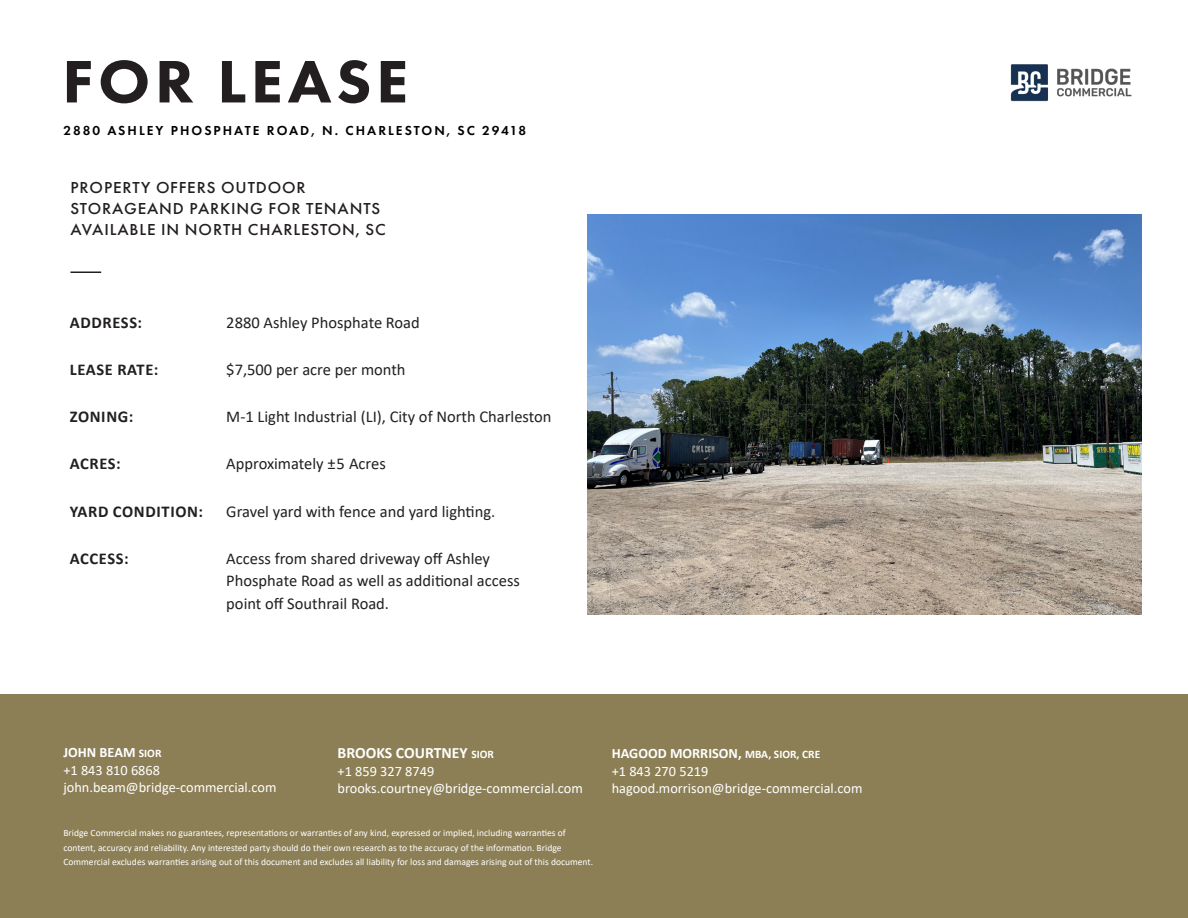
<style>
.page{position:relative;width:1188px;height:918px;background:#fff}
.page>*{position:absolute;margin:0;border:0;box-sizing:border-box;transform-origin:0 0}
.grey_body{font:800 62.1px "Futura PT";letter-spacing:.07em;color:#231f20;scale:1.04 1}
.t1{font:16.5px/22.5px "Calibri";color:#231f20}
.grey_body-2{font:500 16.5px/21px "Futura PT";letter-spacing:.05em;color:#231f20;scale:1.04 1}
.t2{font:700 16.5px "Calibri";letter-spacing:.04em;color:#231f20}
.t3{font:700 15.75px "Calibri";color:#fff}
.t4{font:14.25px "Calibri";color:#fff}
.t5{font:700 14.25px "Calibri";color:#fff}
.t6{font:600 13.5px "Futura PT";letter-spacing:.15em;color:#000}
.t7{font:9.6px/14.4px "Calibri";color:#fff}
.s1{font-size:11.4px}
</style>
<div class="page">
<div style="left:0;top:694px;width:1188px;height:224px;background:#8c7f56"></div>
<img style="left:588px;top:215px;width:554px;height:400px">
<img style="left:1010px;top:64px;width:122px;height:38px">
<hr style="left:70px;top:271px;width:31px;height:2px;background:#231f20">
<p class="grey_body" style="left:62px;top:43px;width:334px">FOR LEASE</p>
<p class="t6" style="left:63px;top:122px;width:464px">2880 ASHLEY PHOSPHATE ROAD, N. CHARLESTON, SC 29418</p>
<p class="grey_body-2" style="left:71px;top:177px;width:299px">PROPERTY OFFERS OUTDOOR<br>STORAGEAND PARKING FOR TENANTS</p>
<p class="grey_body-2" style="left:71px;top:219px;width:305px">AVAILABLE IN NORTH CHARLESTON, SC</p>
<p class="t2" style="left:70px;top:311px;width:74px">ADDRESS:</p>
<p class="t1" style="left:226px;top:311px;width:195px">2880 Ashley Phosphate Road</p>
<p class="t2" style="left:70px;top:358px;width:90px">LEASE RATE:</p>
<p class="t1" style="left:226px;top:358px;width:181px">$7,500 per acre per month</p>
<p class="t2" style="left:70px;top:405px;width:65px">ZONING:</p>
<p class="t1" style="left:226px;top:405px;width:327px">M-1 Light Industrial (LI), City of North Charleston</p>
<p class="t2" style="left:70px;top:452px;width:52px">ACRES:</p>
<p class="t1" style="left:226px;top:452px;width:161px">Approximately ±5 Acres</p>
<p class="t2" style="left:70px;top:500px;width:135px">YARD CONDITION:</p>
<p class="t1" style="left:226px;top:500px;width:271px">Gravel yard with fence and yard lighting.</p>
<p class="t2" style="left:70px;top:547px;width:60px">ACCESS:</p>
<p class="t1" style="left:226px;top:547px;width:295px">Access from shared driveway off Ashley<br>Phosphate Road as well as additional access point off Southrail Road.</p>
<p class="t5" style="left:63px;top:743px;width:100px">JOHN BEAM <span class="s1">SIOR</span></p>
<p class="t4" style="left:63px;top:760px;width:98px">+1 843 810 6868</p>
<p class="t4" style="left:63px;top:777px;width:215px">john.beam@bridge-commercial.com</p>
<p class="t3" style="left:338px;top:742px;width:158px">BROOKS COURTNEY <span class="s1">SIOR</span></p>
<p class="t4" style="left:338px;top:761px;width:98px">+1 859 327 8749</p>
<p class="t4" style="left:338px;top:778px;width:247px">brooks.courtney@bridge-commercial.com</p>
<p class="t7" style="left:63px;top:826px;width:531px">Bridge Commercial makes no guarantees, representations or warranties of any kind, expressed or implied, including warranties of content, accuracy and reliability. Any interested party should do their own research as to the accuracy of the information. Bridge<br>Commercial excludes warranties arising out of this document and excludes all liability for loss and damages arising out of this document.</p>
<p class="t5" style="left:612px;top:744px;width:210px">HAGOOD MORRISON, <span class="s1">MBA, SIOR, CRE</span></p>
<p class="t4" style="left:612px;top:761px;width:98px">+1 843 270 5219</p>
<p class="t4" style="left:612px;top:778px;width:252px">hagood.morrison@bridge-commercial.com</p>
</div>
